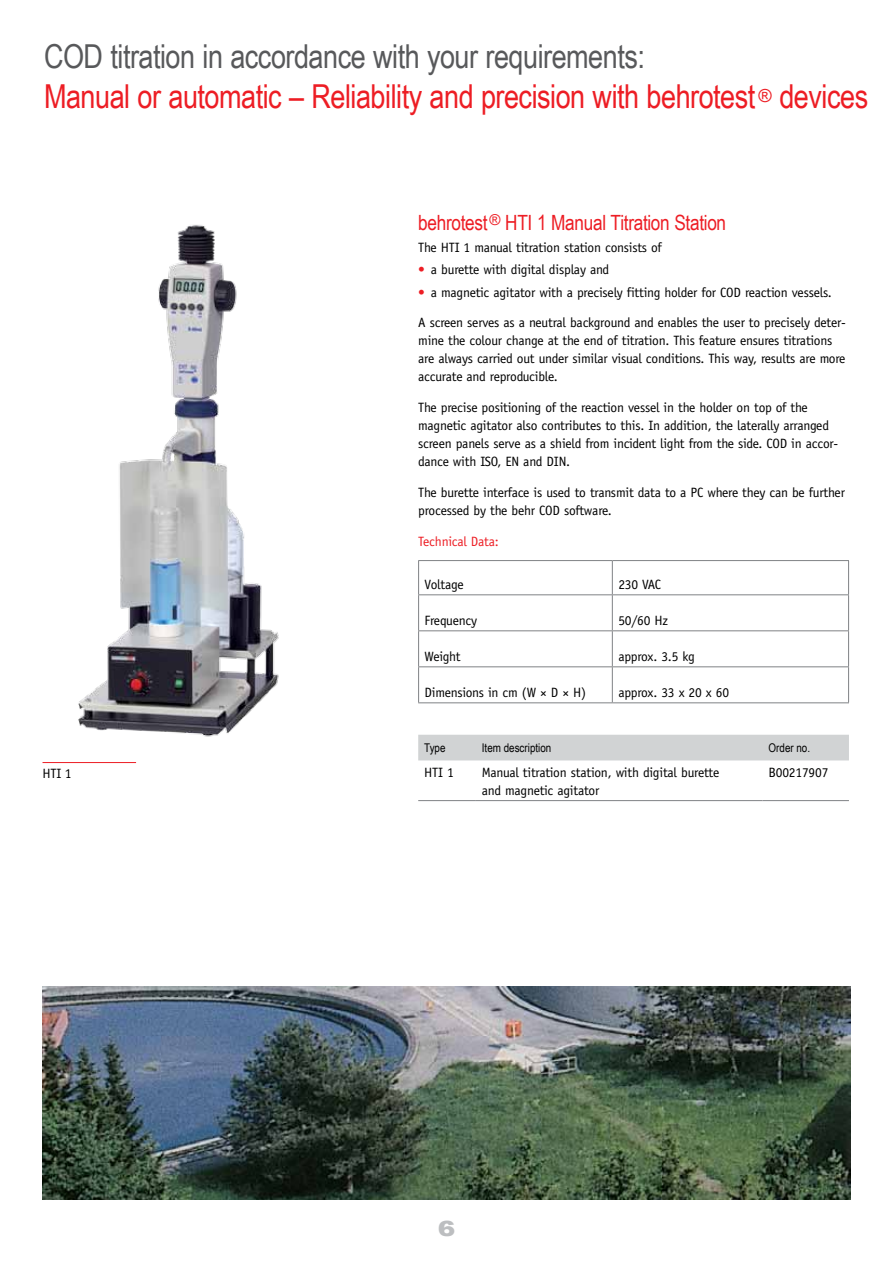
<style>
.page{position:relative;width:893px;height:1263px;background:#fff}
.page>*{position:absolute;margin:0;border:0;box-sizing:border-box;transform-origin:0 0}
.t1{font:33px/39.6px "Arial Narrow";letter-spacing:-.015em;color:#ed1d24}
.t2{font:21px "Arial Narrow";letter-spacing:-.015em;color:#ed1d24}
.t3{font:900 21px "Arial";color:#bcbec0;scale:1.25 1}
.t4{font:13.5px/18px "Officina Sans";letter-spacing:-.015em;color:#000}
.t5{font:13.5px "Officina Sans";letter-spacing:-.015em;color:#ed1d24}
.t6{font:12px "Arial Narrow";color:#000}
.s1{color:#58595b}
.s2{color:#ed1d24}
</style>
<div class="page">
<hr style="left:418px;top:560px;width:194px;height:1px;background:#808285">
<hr style="left:418px;top:561px;width:1px;height:33px;background:#808285">
<hr style="left:612px;top:560px;width:237px;height:1px;background:#808285">
<hr style="left:612px;top:561px;width:1px;height:33px;background:#808285">
<hr style="left:848px;top:561px;width:1px;height:33px;background:#808285">
<hr style="left:418px;top:594px;width:194px;height:1px;background:#808285">
<hr style="left:418px;top:595px;width:1px;height:35px;background:#808285">
<hr style="left:612px;top:594px;width:237px;height:1px;background:#808285">
<hr style="left:612px;top:595px;width:1px;height:35px;background:#808285">
<hr style="left:848px;top:595px;width:1px;height:35px;background:#808285">
<hr style="left:418px;top:630px;width:194px;height:1px;background:#808285">
<hr style="left:418px;top:631px;width:1px;height:35px;background:#808285">
<hr style="left:612px;top:630px;width:237px;height:1px;background:#808285">
<hr style="left:612px;top:631px;width:1px;height:35px;background:#808285">
<hr style="left:848px;top:631px;width:1px;height:35px;background:#808285">
<hr style="left:418px;top:666px;width:194px;height:1px;background:#808285">
<hr style="left:418px;top:667px;width:1px;height:35px;background:#808285">
<hr style="left:612px;top:666px;width:237px;height:1px;background:#808285">
<hr style="left:612px;top:667px;width:1px;height:35px;background:#808285">
<hr style="left:848px;top:667px;width:1px;height:35px;background:#808285">
<hr style="left:418px;top:702px;width:194px;height:1px;background:#808285">
<hr style="left:612px;top:702px;width:237px;height:1px;background:#808285">
<div style="left:418px;top:735px;width:431px;height:25px;background:#d1d3d4"></div>
<hr style="left:418px;top:800px;width:58px;height:1px;background:#808285">
<hr style="left:476px;top:800px;width:287px;height:1px;background:#808285">
<hr style="left:763px;top:800px;width:86px;height:1px;background:#808285">
<img style="left:78px;top:225px;width:201px;height:512px">
<img style="left:43px;top:986px;width:807px;height:213px">
<hr style="left:43px;top:762px;width:93px;height:1px;background:#ed1d24">
<h1 class="t1" style="left:44px;top:35px;width:826px"><span class="s1">COD titration in accordance with your requirements:<br></span>Manual or automatic – Reliability and precision with behrotest <sup>®</sup> devices</h1>
<h2 class="t2" style="left:418px;top:207px;width:309px">behrotest<sup>®</sup> HTI 1 Manual Titration Station</h2>
<p class="t4" style="left:418px;top:239px;width:245px">The HTI 1 manual titration station consists of</p>
<p class="t4" style="left:418px;top:261px;width:193px"><span class="s2">•</span> a burette with digital display and</p>
<p class="t4" style="left:418px;top:283px;width:415px"><span class="s2">•</span> a magnetic agitator with a precisely fitting holder for COD reaction vessels.</p>
<p class="t4" style="left:418px;top:314px;width:429px">A screen serves as a neutral background and enables the user to precisely deter&shy;mine the colour change at the end of titration. This feature ensures titrations are always carried out under similar visual conditions. This way, results are more accurate and reproducible.</p>
<p class="t4" style="left:418px;top:399px;width:422px">The precise positioning of the reaction vessel in the holder on top of the magnetic agitator also contributes to this. In addition, the laterally arranged screen panels serve as a shield from incident light from the side. COD in accor&shy;dance with ISO, EN and DIN.</p>
<p class="t4" style="left:418px;top:483px;width:428px">The burette interface is used to transmit data to a PC where they can be further processed by the behr COD software.</p>
<p class="t5" style="left:418px;top:533px;width:82px">Technical Data:</p>
<p class="t4" style="left:425px;top:575px;width:41px">Voltage</p>
<p class="t4" style="left:618px;top:575px;width:44px">230 VAC</p>
<p class="t4" style="left:425px;top:611px;width:54px">Frequency</p>
<p class="t4" style="left:618px;top:611px;width:51px">50/60 Hz</p>
<p class="t4" style="left:425px;top:647px;width:38px">Weight</p>
<p class="t4" style="left:618px;top:647px;width:78px">approx. 3.5 kg</p>
<p class="t4" style="left:425px;top:683px;width:163px">Dimensions in cm (W × D × H)</p>
<p class="t4" style="left:618px;top:683px;width:112px">approx. 33 x 20 x 60</p>
<p class="t6" style="left:424px;top:739px;width:23px">Type</p>
<p class="t6" style="left:482px;top:739px;width:71px">Item description</p>
<p class="t6" style="left:769px;top:739px;width:43px">Order no.</p>
<p class="t4" style="left:424px;top:763px;width:31px">HTI 1</p>
<p class="t4" style="left:482px;top:763px;width:239px">Manual titration station, with digital burette and magnetic agitator</p>
<p class="t4" style="left:43px;top:764px;width:31px">HTI 1</p>
<p class="t4" style="left:769px;top:763px;width:61px">B00217907</p>
<h2 class="t3" style="left:438px;top:1213px;width:16px">6</h2>
</div>
